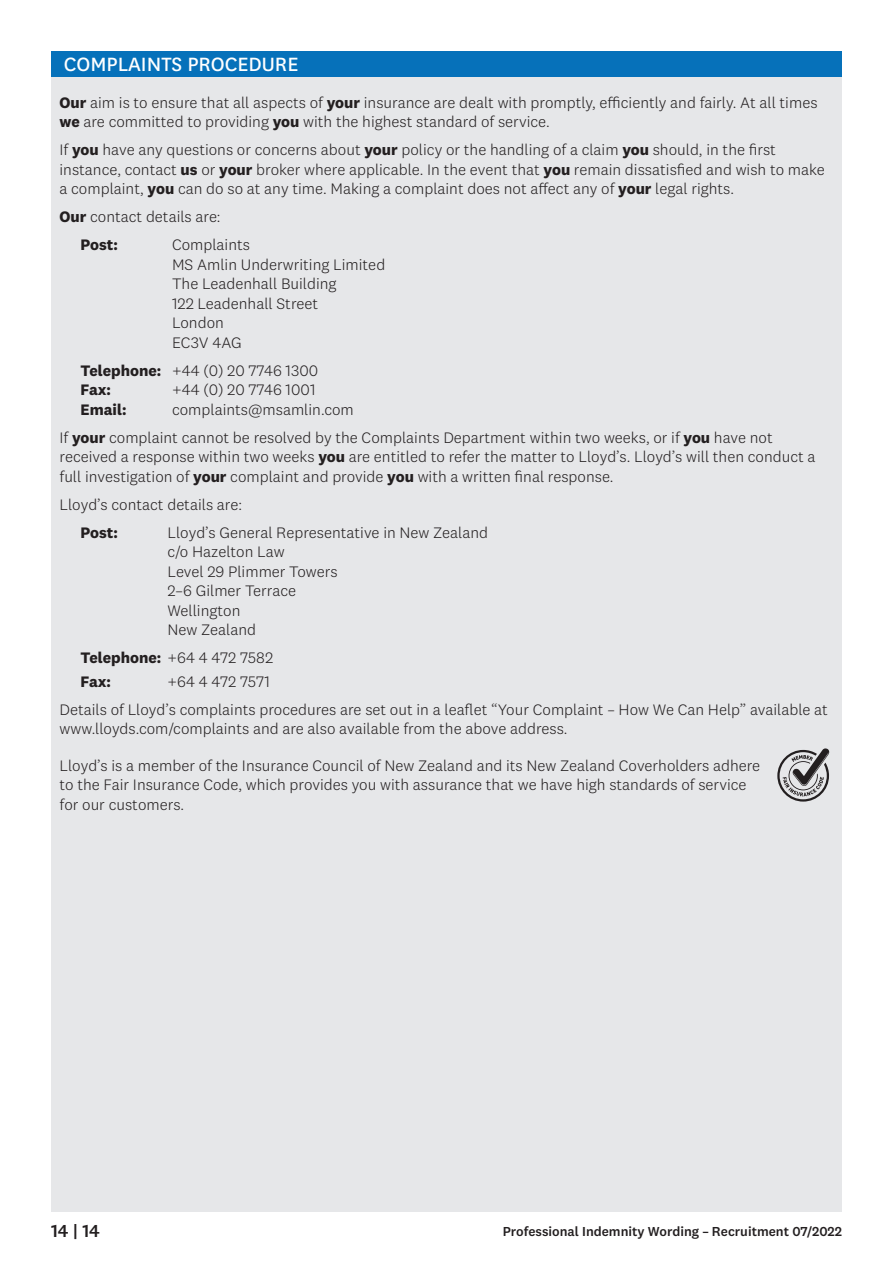
<style>
.page{position:relative;width:893px;height:1263px;background:#fff}
.page>*{position:absolute;margin:0;border:0;box-sizing:border-box;transform-origin:0 0}
.t1{font:22.5px "National";color:#fff}
.t2{font:500 18px "National 2";color:#231f20}
.t3{font:300 15.75px/19.5px "National 2";color:#231f20}
.t4{font:700 15.75px/23.7px "National 2";color:#231f20}
.t5{font:500 13.5px "National 2";color:#231f20}
.s1{font-weight:700}
.s2{font-weight:300}
</style>
<div class="page">
<div style="left:51px;top:51px;width:791px;height:1161px;background:#e6e7e9"></div>
<div style="left:51px;top:51px;width:791px;height:26px;background:#0671ba"></div>
<svg style="left:777px;top:748px;width:53px;height:53px"></svg>
<h1 class="t1" style="left:64px;top:49px;width:236px">COMPLAINTS PROCEDURE</h1>
<p class="t3" style="left:60px;top:92px;width:759px"><span class="s1">Our</span> aim is to ensure that all aspects of <span class="s1">your</span> insurance are dealt with promptly, efficiently and fairly. At all times <span class="s1">we</span> are committed to providing <span class="s1">you</span> with the highest standard of service.</p>
<p class="t3" style="left:60px;top:140px;width:767px">If <span class="s1">you</span> have any questions or concerns about <span class="s1">your</span> policy or the handling of a claim <span class="s1">you</span> should, in the first instance, contact <span class="s1">us</span> or <span class="s1">your</span> broker where applicable. In the event that <span class="s1">you</span> remain dissatisfied and wish to make a complaint, <span class="s1">you</span> can do so at any time. Making a complaint does not affect any of <span class="s1">your</span> legal rights.</p>
<p class="t3" style="left:81px;top:203px;width:142px;line-height:28px;text-indent:-21px"><span class="s1">Our</span> contact details are:<br><span class="s1">Post:</span></p>
<p class="t3" style="left:172px;top:235px;width:215px">Complaints<br>MS Amlin Underwriting Limited<br>The Leadenhall Building<br>122 Leadenhall Street<br>London<br>EC3V 4AG</p>
<p class="t3" style="left:81px;top:360px;width:239px"><span class="s1">Telephone:</span> +44 (0) 20 7746 1300<br><span class="s1">Fax:</span></p>
<p class="t3" style="left:172px;top:380px;width:145px">+44 (0) 20 7746 1001</p>
<p class="t4" style="left:81px;top:397px;width:47px">Email:</p>
<p class="t3" style="left:60px;top:395px;width:715px;line-height:28px;text-indent:113px">complaints@msamlin.com<br>If <span class="s1">your</span> complaint cannot be resolved by the Complaints Department within two weeks, or if <span class="s1">you</span> have not</p>
<p class="t3" style="left:60px;top:447px;width:758px">received a response within two weeks <span class="s1">you</span> are entitled to refer the matter to Lloyd’s. Lloyd’s will then conduct a full investigation of <span class="s1">your</span> complaint and provide <span class="s1">you</span> with a written final response.</p>
<p class="t3" style="left:60px;top:494px;width:184px">Lloyd’s contact details are:</p>
<p class="t4" style="left:81px;top:520px;width:39px">Post:</p>
<p class="t3" style="left:168px;top:522px;width:322px">Lloyd’s General Representative in New Zealand c/o Hazelton Law<br>Level 29 Plimmer Towers<br>2–6 Gilmer Terrace<br>Wellington<br>New Zealand</p>
<p class="t4" style="left:81px;top:646px;width:194px">Telephone: <span class="s2">+64 4 472 7582<br></span>Fax:</p>
<p class="t3" style="left:60px;top:667px;width:770px;line-height:28px;text-indent:108px">+64 4 472 7571<br>Details of Lloyd’s complaints procedures are set out in a leaflet “Your Complaint – How We Can Help” available at</p>
<p class="t3" style="left:60px;top:719px;width:510px">www.lloyds.com/complaints and are also available from the above address.</p>
<p class="t3" style="left:60px;top:756px;width:702px">Lloyd’s is a member of the Insurance Council of New Zealand and its New Zealand Coverholders adhere to the Fair Insurance Code, which provides you with assurance that we have high standards of service for our customers.</p>
<p class="t2" style="left:51px;top:1220px;width:50px">14 | 14</p>
<p class="t5" style="left:503px;top:1223px;width:341px">Professional Indemnity Wording – Recruitment 07/2022</p>
</div>
